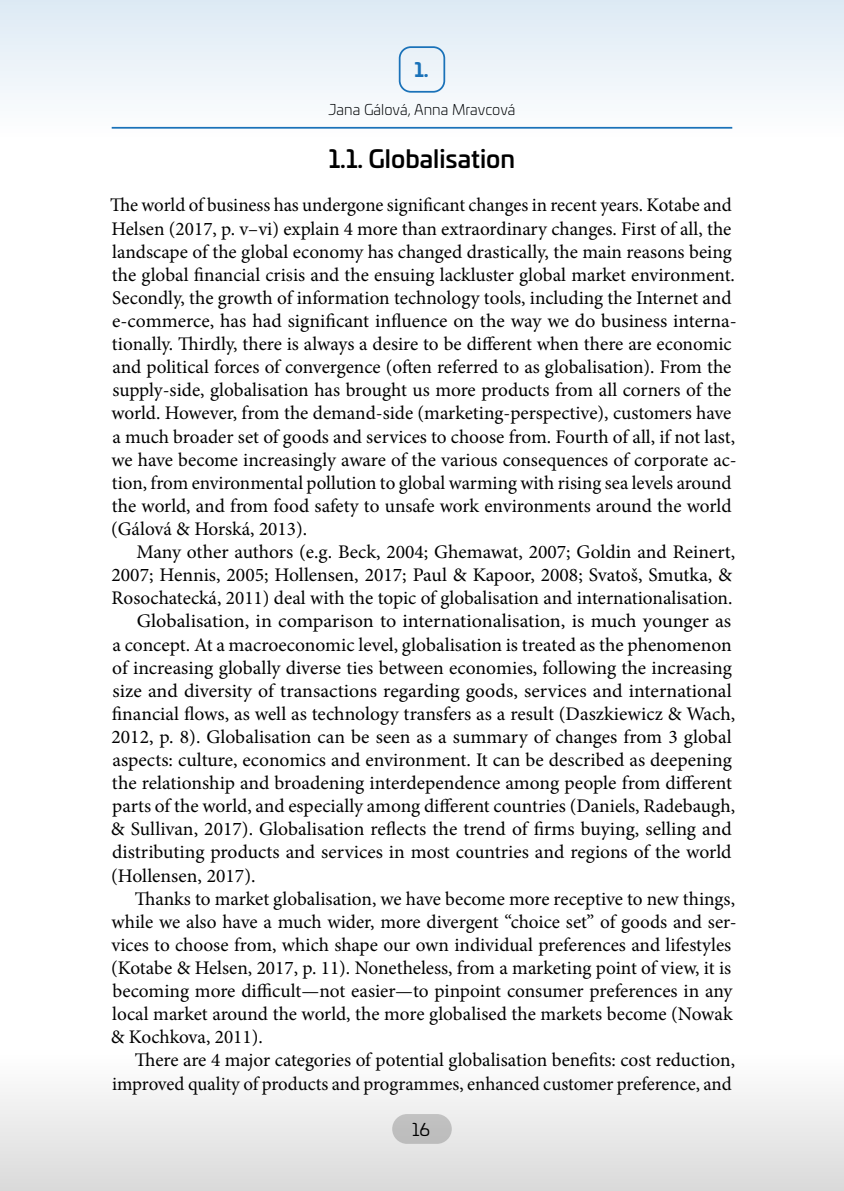
<style>
.page{position:relative;width:844px;height:1191px;background:#fff}
.page>*{position:absolute;margin:0;border:0;box-sizing:border-box;transform-origin:0 0}
.t1{font:500 24.5px "Univia Pro";color:#000}
.t2{font:19.25px/23.1px "Minion Pro";color:#000}
.t3{font:19.25px "Minion Pro";color:#000;scale:1.04 1}
.t4{font:700 19.25px "Univia Pro";color:#1a72b9}
.t5{font:17.5px "Univia Pro";color:#000}
.t6{font:300 14.88px "Univia Pro";color:#000}
</style>
<div class="page">
<div style="left:0;top:1052px;width:843px;height:139px;background:linear-gradient(to bottom,#fff,#d9d9d9)"></div>
<div style="left:0;top:0;width:843px;height:139px;background:linear-gradient(to bottom,#dfebf5,#f7fafc)"></div>
<p class="t4" style="left:414px;top:55px;width:16px">1.</p>
<p class="t6" style="left:328px;top:99px;width:189px">Jana Gálová, Anna Mravcová</p>
<p class="t1" style="left:329px;top:140px;width:188px">1.1. Globalisation</p>
<p class="t2" style="left:110px;top:194px;width:628px">The world of business has undergone significant changes in recent years. Kotabe and Helsen (2017, p. v–vi) explain 4 more than extraordinary changes. First of all, the landscape of the global economy has changed drastically, the main reasons being the global financial crisis and the ensuing lackluster global market environment.<br>Secondly, the growth of information technology tools, including the Internet and e-commerce, has had significant influence on the way we do business interna&shy;tionally. Thirdly, there is always a desire to be different when there are economic and political forces of convergence (often referred to as globalisation). From the supply-side, globalisation has brought us more products from all corners of the world. However, from the demand-side (marketing-perspective), customers have a much broader set of goods and services to choose from. Fourth of all, if not last, we have become increasingly aware of the various consequences of corporate ac&shy;tion, from environmental pollution to global warming with rising sea levels around the world, and from food safety to unsafe work environments around the world (Gálová &amp; Horská, 2013).</p>
<p class="t2" style="left:136px;top:540px;width:600px">Many other authors (e.g. Beck, 2004; Ghemawat, 2007; Goldin and Reinert,</p>
<p class="t2" style="left:111px;top:563px;width:622px">2007; Hennis, 2005; Hollensen, 2017; Paul &amp; Kapoor, 2008; Svatoš, Smutka, &amp;</p>
<p class="t2" style="left:111px;top:586px;width:622px">Rosochatecká, 2011) deal with the topic of globalisation and internationalisation.</p>
<p class="t3" style="left:137px;top:608px;width:573px">Globalisation, in comparison to internationalisation, is much younger as</p>
<p class="t2" style="left:112px;top:633px;width:620px">a concept. At a macroeconomic level, globalisation is treated as the phenomenon</p>
<p class="t2" style="left:112px;top:656px;width:621px">of increasing globally diverse ties between economies, following the increasing</p>
<p class="t2" style="left:112px;top:679px;width:620px">size and diversity of transactions regarding goods, services and international</p>
<p class="t2" style="left:112px;top:702px;width:624px">financial flows, as well as technology transfers as a result (Daszkiewicz &amp; Wach,</p>
<p class="t2" style="left:111px;top:725px;width:621px">2012, p. 8). Globalisation can be seen as a summary of changes from 3 global</p>
<p class="t2" style="left:112px;top:748px;width:620px">aspects: culture, economics and environment. It can be described as deepening</p>
<p class="t2" style="left:112px;top:771px;width:621px">the relationship and broadening interdependence among people from different</p>
<p class="t2" style="left:112px;top:794px;width:624px">parts of the world, and especially among different countries (Daniels, Radebaugh,</p>
<p class="t2" style="left:111px;top:817px;width:622px">&amp; Sullivan, 2017). Globalisation reflects the trend of firms buying, selling and</p>
<p class="t2" style="left:112px;top:841px;width:620px">distributing products and services in most countries and regions of the world</p>
<p class="t2" style="left:111px;top:864px;width:146px">(Hollensen, 2017).</p>
<p class="t2" style="left:135px;top:887px;width:601px">Thanks to market globalisation, we have become more receptive to new things,</p>
<p class="t2" style="left:111px;top:910px;width:626px">while we also have a much wider, more divergent “choice set” of goods and ser-</p>
<p class="t2" style="left:111px;top:933px;width:621px">vices to choose from, which shape our own individual preferences and lifestyles</p>
<p class="t2" style="left:111px;top:956px;width:621px">(Kotabe &amp; Helsen, 2017, p. 11). Nonetheless, from a marketing point of view, it is</p>
<p class="t2" style="left:112px;top:979px;width:621px">becoming more difficult—not easier—to pinpoint consumer preferences in any</p>
<p class="t2" style="left:112px;top:1002px;width:621px">local market around the world, the more globalised the markets become (Nowak</p>
<p class="t2" style="left:111px;top:1025px;width:153px">&amp; Kochkova, 2011).</p>
<p class="t2" style="left:135px;top:1048px;width:601px">There are 4 major categories of potential globalisation benefits: cost reduction,</p>
<p class="t2" style="left:112px;top:1072px;width:621px">improved quality of products and programmes, enhanced customer preference, and</p>
<p class="t5" style="left:412px;top:1116px;width:19px">16</p>
</div>
